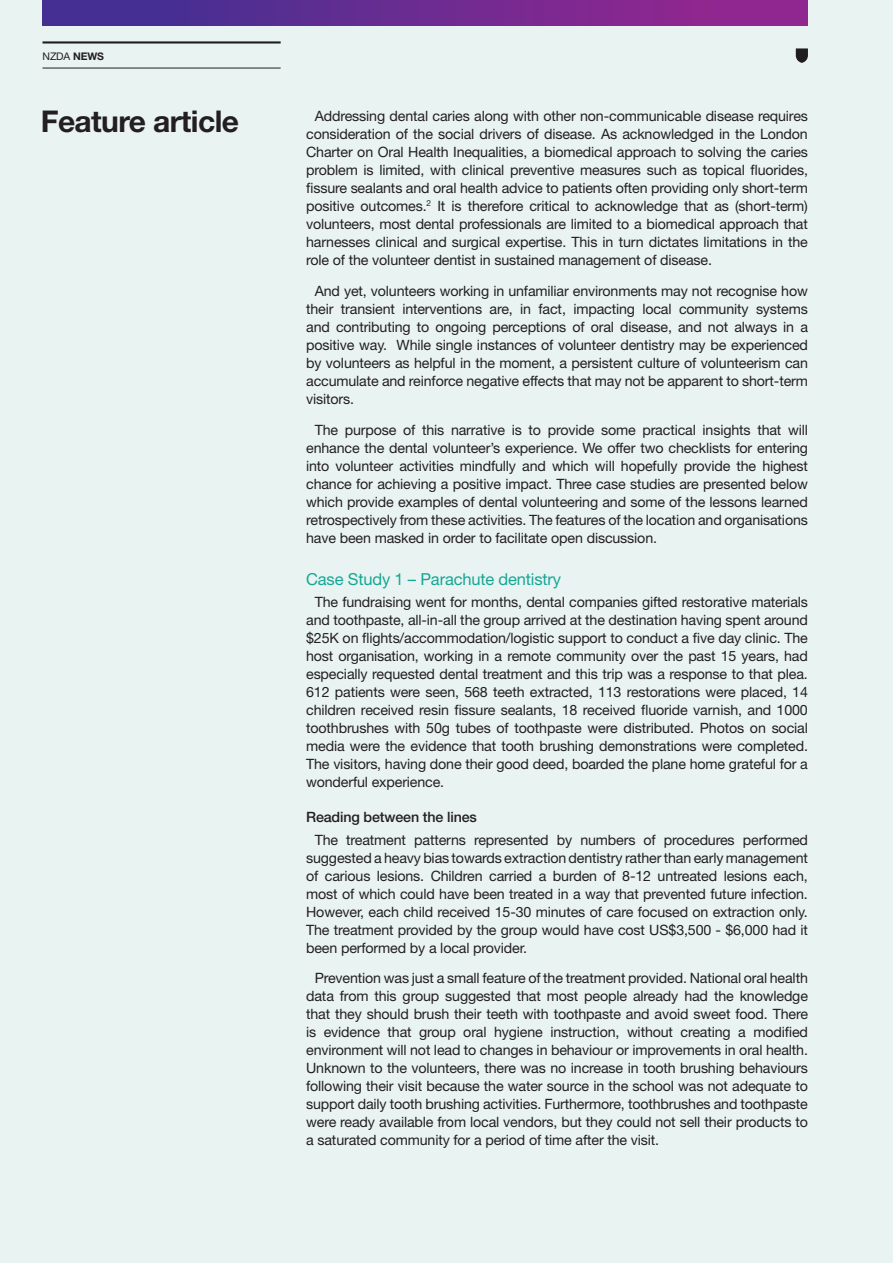
<style>
.page{position:relative;width:893px;height:1263px;background:#e9f3f1}
.page>*{position:absolute;margin:0;border:0;box-sizing:border-box;transform-origin:0 0}
.t1{font:700 30px "Helvetica Neue LT Std";letter-spacing:-.02em;color:#231f20}
.t2{font:16.5px "Helvetica Neue LT Std";letter-spacing:-.01em;color:#15a796}
.t3{font:14.25px/18px "Helvetica Neue LT Std";letter-spacing:-.01em;color:#231f20;text-align:justify}
.t4{font:500 14.25px "Helvetica Neue LT Std";letter-spacing:-.01em;color:#231f20}
.t5{font:10.5px "Helvetica Neue LT Std";color:#231f20}
.s1{font-weight:700}
</style>
<div class="page">
<svg style="left:796px;top:48px;width:12px;height:15px"></svg>
<hr style="left:43px;top:68px;width:238px;height:1px;background:#231f20">
<hr style="left:43px;top:41px;width:238px;height:3px;background:#231f20">
<div style="left:43px;top:0;width:765px;height:26px;background:linear-gradient(to right,#3c3192,#9a268f)"></div>
<p class="t5" style="left:43px;top:50px;width:63px">NZDA <span class="s1">NEWS</span></p>
<h1 class="t1" style="left:41px;top:103px;width:200px">Feature article</h1>
<p class="t3" style="left:306px;top:107px;width:503px;text-indent:9px">Addressing dental caries along with other non-communicable disease requires consideration of the social drivers of disease. As acknowledged in the London Charter on Oral Health Inequalities, a biomedical approach to solving the caries problem is limited, with clinical preventive measures such as topical fluorides, fissure sealants and oral health advice to patients often providing only short-term positive outcomes.<sup>2</sup> It is therefore critical to acknowledge that as (short-term) volunteers, most dental professionals are limited to a biomedical approach that harnesses clinical and surgical expertise. This in turn dictates limitations in the role of the volunteer dentist in sustained management of disease.</p>
<p class="t3" style="left:306px;top:282px;width:503px;text-indent:9px">And yet, volunteers working in unfamiliar environments may not recognise how their transient interventions are, in fact, impacting local community systems and contributing to ongoing perceptions of oral disease, and not always in a positive way. While single instances of volunteer dentistry may be experienced by volunteers as helpful in the moment, a persistent culture of volunteerism can accumulate and reinforce negative effects that may not be apparent to short-term visitors.</p>
<p class="t3" style="left:306px;top:420px;width:503px;text-indent:9px">The purpose of this narrative is to provide some practical insights that will enhance the dental volunteer’s experience. We offer two checklists for entering into volunteer activities mindfully and which will hopefully provide the highest chance for achieving a positive impact. Three case studies are presented below which provide examples of dental volunteering and some of the lessons learned retrospectively from these activities. The features of the location and organisations have been masked in order to facilitate open discussion.</p>
<p class="t2" style="left:306px;top:569px;width:256px">Case Study 1 – Parachute dentistry</p>
<p class="t3" style="left:306px;top:593px;width:503px;text-indent:9px">The fundraising went for months, dental companies gifted restorative materials and toothpaste, all-in-all the group arrived at the destination having spent around $25K on flights/accommodation/logistic support to conduct a five day clinic. The host organisation, working in a remote community over the past 15 years, had especially requested dental treatment and this trip was a response to that plea.<br>612 patients were seen, 568 teeth extracted, 113 restorations were placed, 14 children received resin fissure sealants, 18 received fluoride varnish, and 1000 toothbrushes with 50g tubes of toothpaste were distributed. Photos on social media were the evidence that tooth brushing demonstrations were completed.<br>The visitors, having done their good deed, boarded the plane home grateful for a wonderful experience.</p>
<p class="t4" style="left:306px;top:809px;width:172px">Reading between the lines</p>
<p class="t3" style="left:306px;top:830px;width:503px;text-indent:9px">The treatment patterns represented by numbers of procedures performed suggested a heavy bias towards extraction dentistry rather than early management of carious lesions. Children carried a burden of 8-12 untreated lesions each, most of which could have been treated in a way that prevented future infection.<br>However, each child received 15-30 minutes of care focused on extraction only.<br>The treatment provided by the group would have cost US$3,500 - $6,000 had it been performed by a local provider.</p>
<p class="t3" style="left:306px;top:969px;width:503px;text-indent:9px">Prevention was just a small feature of the treatment provided. National oral health data from this group suggested that most people already had the knowledge that they should brush their teeth with toothpaste and avoid sweet food. There is evidence that group oral hygiene instruction, without creating a modified environment will not lead to changes in behaviour or improvements in oral health.<br>Unknown to the volunteers, there was no increase in tooth brushing behaviours following their visit because the water source in the school was not adequate to support daily tooth brushing activities. Furthermore, toothbrushes and toothpaste were ready available from local vendors, but they could not sell their products to a saturated community for a period of time after the visit.</p>
</div>
